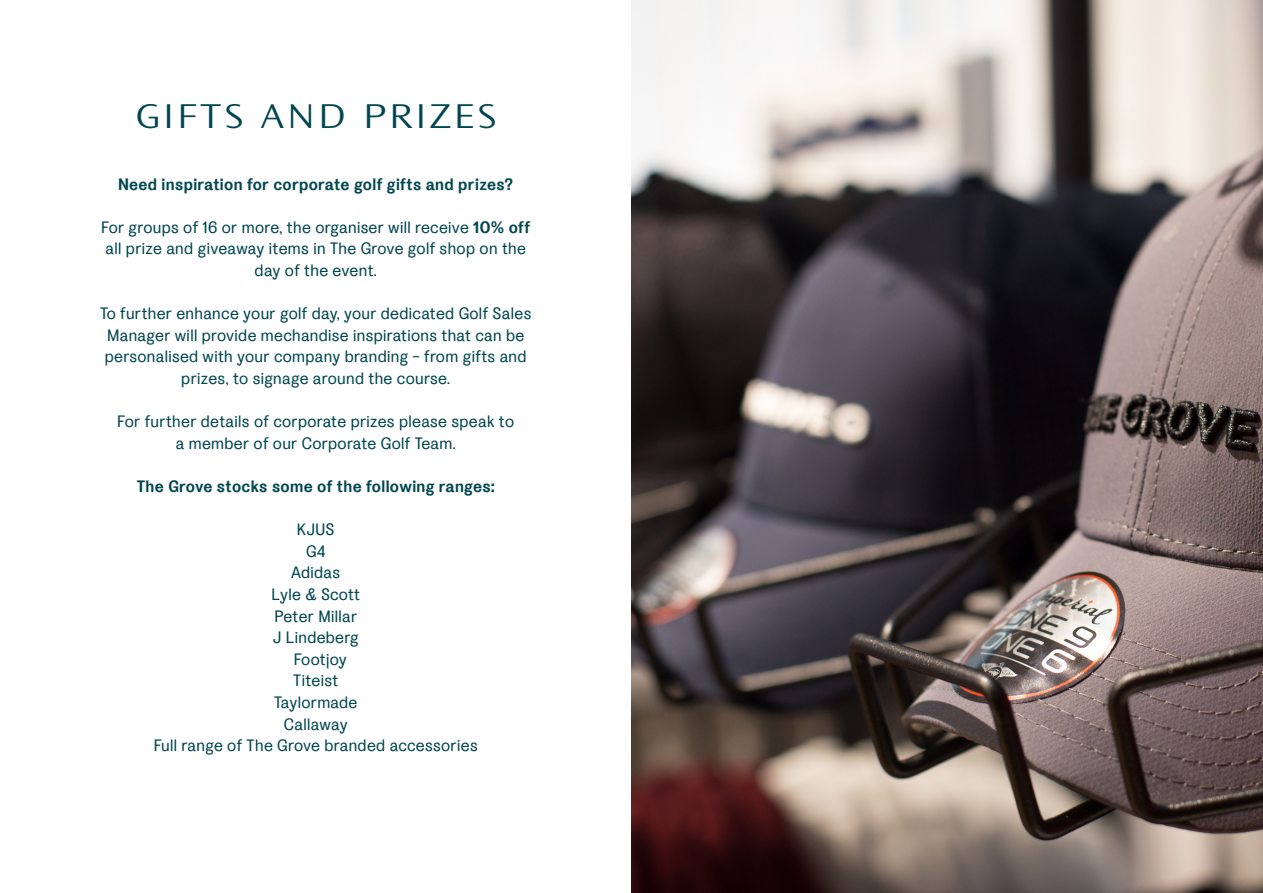
<style>
.page{position:relative;width:1263px;height:893px;background:#fff}
.page>*{position:absolute;margin:0;border:0;box-sizing:border-box;transform-origin:0 0}
.t1{font:300 expanded 36px "Ocean Sans Std";letter-spacing:.1em;color:#004650}
.t2{font:16.5px/21.6px "La Fabrique";letter-spacing:.02em;color:#004650;text-align:center}
.t3{font:700 16.5px "La Fabrique";letter-spacing:.02em;color:#004650}
.s1{font-weight:700}
</style>
<div class="page">
<img style="left:631px;top:0;width:632px;height:893px">
<h1 class="t1" style="left:136px;top:96px;width:361px">GIFTS AND PRIZES</h1>
<p class="t3" style="left:118px;top:174px;width:396px">Need inspiration for corporate golf gifts and prizes?</p>
<p class="t2" style="left:101px;top:216px;width:431px">For groups of 16 or more, the organiser will receive <span class="s1">10% off </span>all prize and giveaway items in The Grove golf shop on the day of the event.</p>
<p class="t2" style="left:100px;top:302px;width:433px">To further enhance your golf day, your dedicated Golf Sales Manager will provide mechandise inspirations that can be personalised with your company branding - from gifts and prizes, to signage around the course.</p>
<p class="t2" style="left:117px;top:410px;width:398px">For further details of corporate prizes please speak to a member of our Corporate Golf Team.</p>
<p class="t3" style="left:137px;top:476px;width:359px">The Grove stocks some of the following ranges:</p>
<p class="t2" style="left:154px;top:518px;width:325px">KJUS<br>G4<br>Adidas<br>Lyle &amp; Scott<br>Peter Millar<br>J Lindeberg<br>Footjoy<br>Titeist<br>Taylormade<br>Callaway<br>Full range of The Grove branded accessories</p>
</div>
